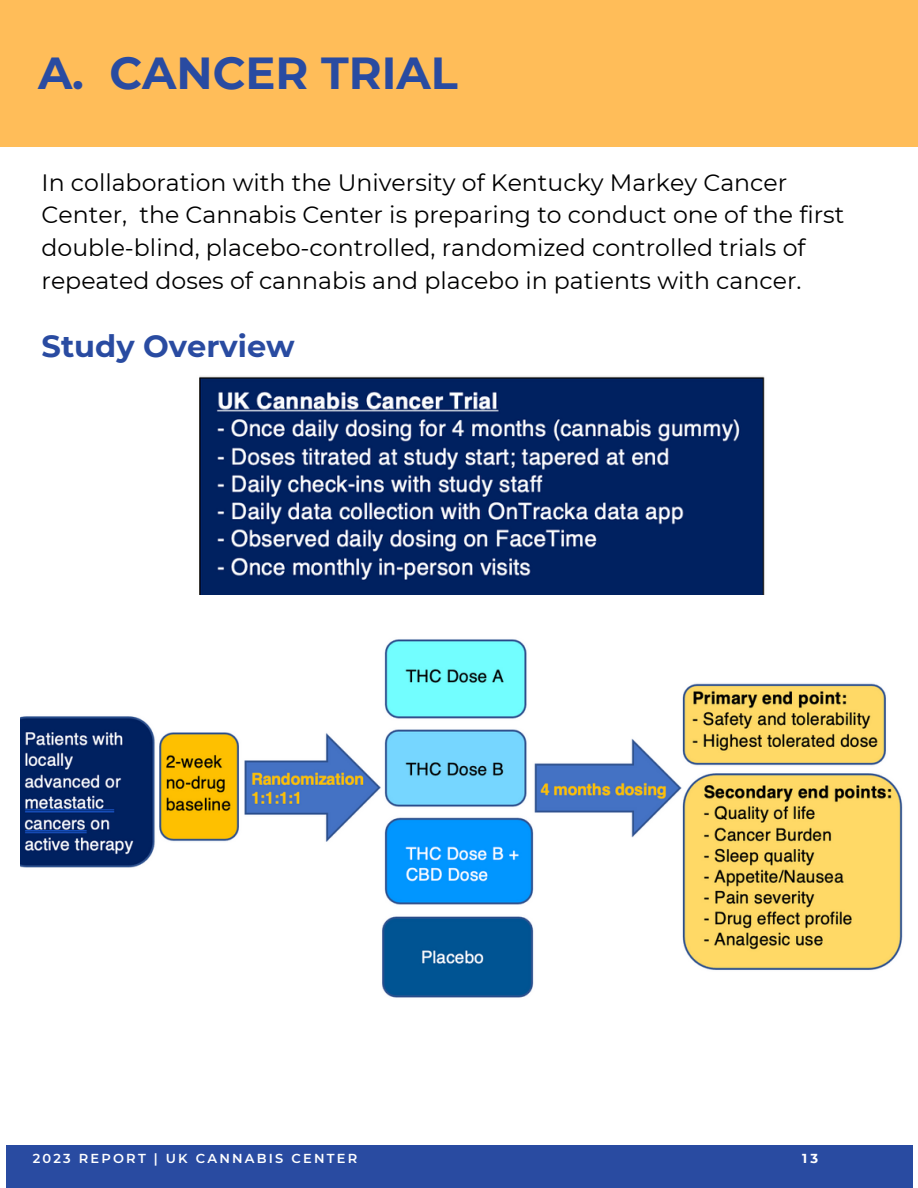
<style>
.page{position:relative;width:918px;height:1188px;background:#fff}
.page>*{position:absolute;margin:0;border:0;box-sizing:border-box;transform-origin:0 0}
.t1{font:700 44.85px "Montserrat";color:#294ba1}
.t2{font:700 30.45px "Montserrat";color:#294ba1}
.t3{font:23.7px/32.7px "Montserrat";color:#000001}
.t4{font:600 13.05px "Montserrat";letter-spacing:.17em;color:#fff}
.t5{font:700 13.05px "Montserrat";color:#fff}
</style>
<div class="page">
<div style="left:6px;top:1145px;width:906px;height:43px;background:#294ba1"></div>
<img style="left:21px;top:594px;width:882px;height:404px">
<img style="left:199px;top:376px;width:566px;height:218px">
<div style="left:0;top:0;width:918px;height:147px;background:#ffbd59"></div>
<p class="t1" style="left:38px;top:46px;width:421px">A. CANCER TRIAL</p>
<p class="t3" style="left:42px;top:166px;width:804px">In collaboration with the University of Kentucky Markey Cancer Center, the Cannabis Center is preparing to conduct one of the first double-blind, placebo-controlled, randomized controlled trials of repeated doses of cannabis and placebo in patients with cancer.</p>
<p class="t2" style="left:42px;top:328px;width:255px">Study Overview</p>
<p class="t4" style="left:33px;top:1151px;width:326px">2023 REPORT | UK CANNABIS CENTER</p>
<p class="t5" style="left:802px;top:1151px;width:18px">13</p>
</div>
